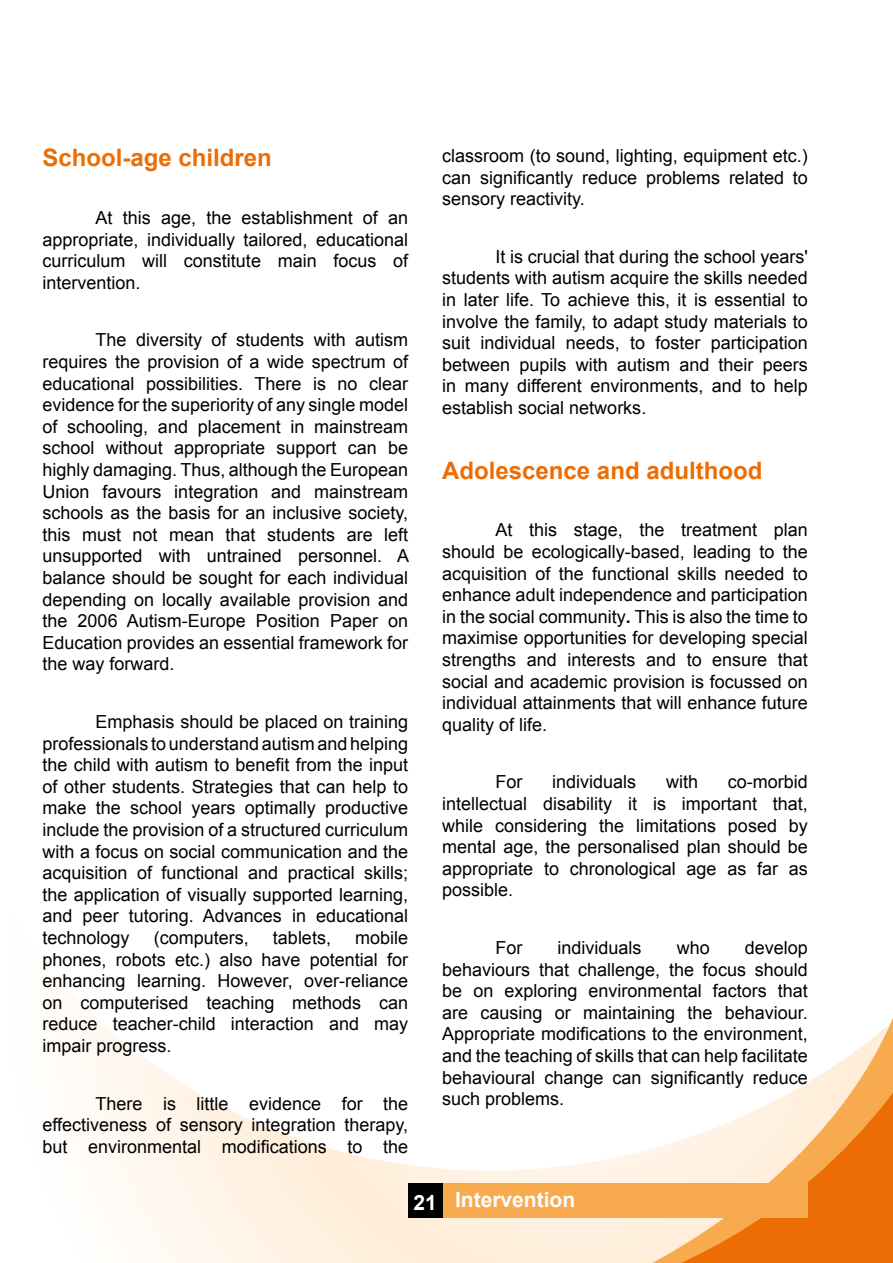
<style>
.page{position:relative;width:893px;height:1263px;background:#fff}
.page>*{position:absolute;margin:0;border:0;box-sizing:border-box;transform-origin:0 0}
.t1{font:700 24px "Arial";color:#ed6d05}
.t2{font:700 21px "Arial";color:#fff}
.t3{font:18px/21.6px "Arial";color:#000;text-align:justify}
.s1{font-weight:700}
</style>
<div class="page">
<svg style="left:75px;top:997px;width:505px;height:266px"></svg>
<svg style="left:580px;top:1018px;width:313px;height:245px"></svg>
<svg style="left:584px;top:1072px;width:309px;height:191px"></svg>
<div style="left:442px;top:1183px;width:366px;height:34px;background:#f7aa4e"></div>
<div style="left:408px;top:1183px;width:34px;height:34px;background:#000"></div>
<h1 class="t1" style="left:43px;top:142px;width:231px">School-age children</h1>
<p class="t3" style="left:43px;top:207px;width:367px;text-indent:53px">At this age, the establishment of an appropriate, individually tailored, educational curriculum will constitute main focus of intervention.</p>
<p class="t3" style="left:43px;top:329px;width:368px;text-indent:53px">The diversity of students with autism requires the provision of a wide spectrum of educational possibilities. There is no clear evidence for the superiority of any single model of schooling, and placement in mainstream school without appropriate support can be highly damaging. Thus, although the European Union favours integration and mainstream schools as the basis for an inclusive society, this must not mean that students are left unsupported with untrained personnel. A balance should be sought for each individual depending on locally available provision and the 2006 Autism-Europe Position Paper on Education provides an essential framework for the way forward.</p>
<p class="t3" style="left:43px;top:711px;width:367px;text-indent:53px">Emphasis should be placed on training professionals to understand autism and helping the child with autism to benefit from the input of other students. Strategies that can help to make the school years optimally productive include the provision of a structured curriculum with a focus on social communication and the acquisition of functional and practical skills; the application of visually supported learning, and peer tutoring. Advances in educational technology</p>
<p class="t3" style="left:154px;top:927px;width:97px">(computers,</p>
<p class="t3" style="left:273px;top:927px;width:60px">tablets,</p>
<p class="t3" style="left:43px;top:927px;width:367px;text-indent:313px">mobile phones, robots etc.) also have potential for enhancing learning. However, over-reliance on computerised teaching methods can reduce teacher-child interaction and may impair progress.</p>
<p class="t3" style="left:43px;top:1093px;width:367px;text-indent:53px">There is little evidence for the effectiveness of sensory integration therapy, but environmental modifications to the</p>
<p class="t3" style="left:442px;top:145px;width:367px">classroom (to sound, lighting, equipment etc.) can significantly reduce problems related to sensory reactivity.</p>
<p class="t3" style="left:442px;top:246px;width:367px;text-indent:53px">It is crucial that during the school years' students with autism acquire the skills needed in later life. To achieve this, it is essential to involve the family, to adapt study materials to suit individual needs, to foster participation between pupils with autism and their peers in many different environments, and to help establish social networks.</p>
<h1 class="t1" style="left:442px;top:454px;width:322px">Adolescence and adulthood</h1>
<p class="t3" style="left:442px;top:519px;width:367px;text-indent:53px">At this stage, the treatment plan should be ecologically-based, leading to the acquisition of the functional skills needed to enhance adult independence and participation in the social community<span class="s1">.</span> This is also the time to maximise opportunities for developing special strengths and interests and to ensure that social and academic provision is focussed on individual attainments that will enhance future quality of life.</p>
<p class="t3" style="left:442px;top:771px;width:367px;text-indent:286px">co-morbid intellectual disability it is important that, while considering the limitations posed by mental age, the personalised plan should be appropriate to chronological age as far as possible.</p>
<p class="t3" style="left:495px;top:771px;width:28px">For</p>
<p class="t3" style="left:552px;top:771px;width:86px">individuals</p>
<p class="t3" style="left:666px;top:771px;width:34px">with</p>
<p class="t3" style="left:442px;top:937px;width:367px;text-indent:303px">develop behaviours that challenge, the focus should be on exploring environmental factors that are causing or maintaining the behaviour.<br>Appropriate modifications to the environment, and the teaching of skills that can help facilitate behavioural change can significantly reduce such problems.</p>
<p class="t3" style="left:495px;top:937px;width:28px">For</p>
<p class="t3" style="left:557px;top:937px;width:86px">individuals</p>
<p class="t3" style="left:677px;top:937px;width:35px">who</p>
<p class="t2" style="left:414px;top:1188px;width:25px">21</p>
<p class="t2" style="left:455px;top:1186px;width:122px">Intervention</p>
</div>
